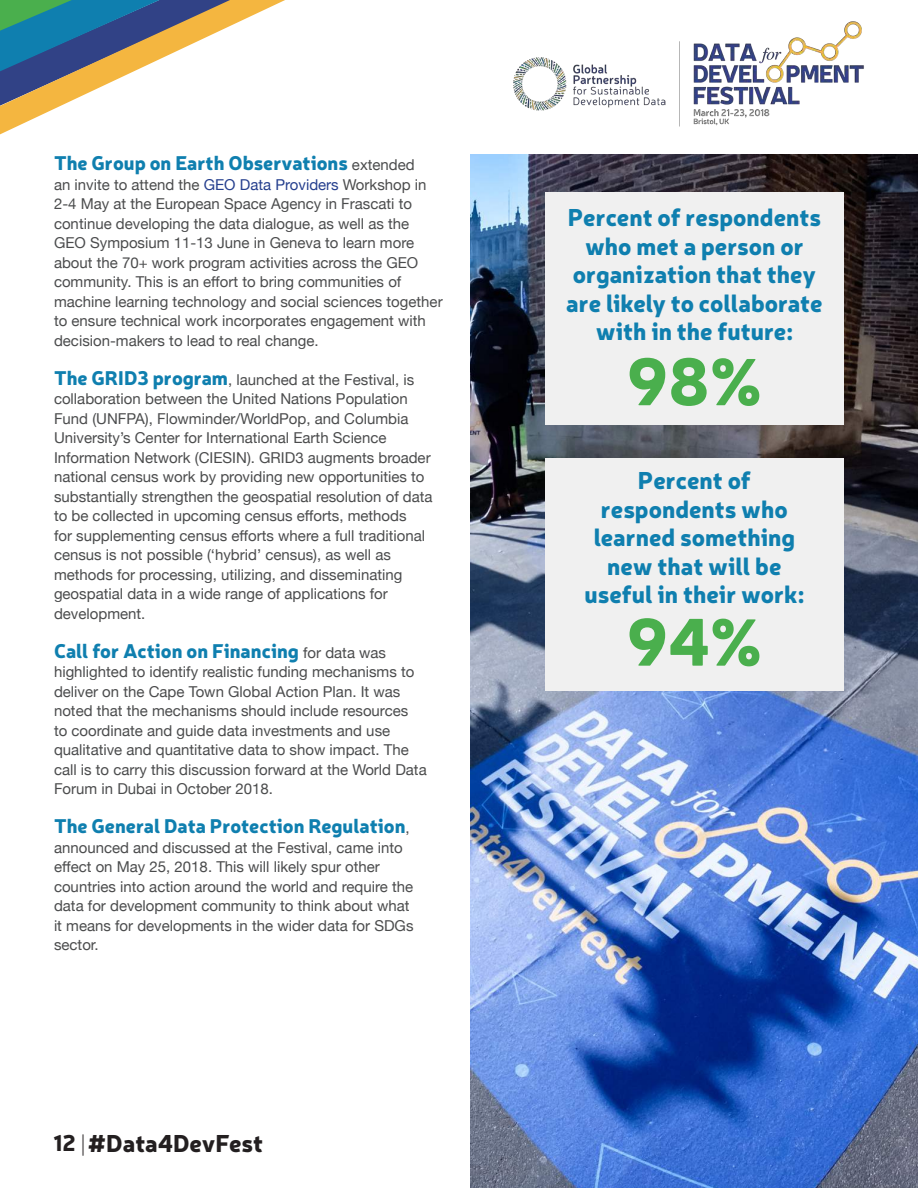
<style>
.page{position:relative;width:918px;height:1188px;background:#fff}
.page>*{position:absolute;margin:0;border:0;box-sizing:border-box;transform-origin:0 0}
.t1{font:900 66px "Neris";color:#4aaf4d}
.t2{font:900 24px/28.5px "Neris";color:#0f7faf;text-align:center}
.t3{font:900 24px "Neris";color:#231f20}
.t4{font:900 19.5px "Neris";color:#0f7faf}
.t5{font:15px/19.5px "Helvetica Neue";color:#4b4c4d}
.s1{font-family:"Helvetica Neue";font-weight:400;font-size:15px;color:#4b4c4d}
.s2{color:#253f8e}
.s3{font-family:"Neris";font-weight:900;font-size:19.5px;color:#0f7faf}
.s4{font-size:22.5px}
.s5{font-weight:100;font-size:22.5px}
</style>
<div class="page">
<img style="left:471px;top:155px;width:447px;height:1033px">
<svg style="left:0;top:0;width:285px;height:134px"></svg>
<img style="left:484px;top:21px;width:408px;height:134px">
<div style="left:545px;top:192px;width:298px;height:232px;background:#f0f0f0"></div>
<div style="left:545px;top:458px;width:298px;height:232px;background:#f0f0f0"></div>
<h3 class="t4" style="left:54px;top:149px;width:362px">The Group on Earth Observations <span class="s1">extended</span></h3>
<p class="t5" style="left:54px;top:176px;width:390px">an invite to attend the <span class="s2">GEO Data Providers</span> Workshop in 2-4 May at the European Space Agency in Frascati to continue developing the data dialogue, as well as the GEO Symposium 11-13 June in Geneva to learn more about the 70+ work program activities across the GEO community. This is an effort to bring communities of machine learning technology and social sciences together to ensure technical work incorporates engagement with decision-makers to lead to real change.</p>
<p class="t5" style="left:54px;top:371px;width:380px"><span class="s3">The GRID3 program</span>, launched at the Festival, is collaboration between the United Nations Population Fund (UNFPA), Flowminder/WorldPop, and Columbia University’s Center for International Earth Science Information Network (CIESIN). GRID3 augments broader national census work by providing new opportunities to substantially strengthen the geospatial resolution of data to be collected in upcoming census efforts, methods<br>for supplementing census efforts where a full traditional census is not possible (‘hybrid’ census), as well as methods for processing, utilizing, and disseminating geospatial data in a wide range of applications for development.</p>
<h3 class="t4" style="left:54px;top:636px;width:334px">Call for Action on Financing <span class="s1">for data was</span></h3>
<p class="t5" style="left:54px;top:663px;width:374px">highlighted to identify realistic funding mechanisms to deliver on the Cape Town Global Action Plan. It was noted that the mechanisms should include resources<br>to coordinate and guide data investments and use qualitative and quantitative data to show impact. The call is to carry this discussion forward at the World Data Forum in Dubai in October 2018.</p>
<h3 class="t4" style="left:54px;top:812px;width:357px">The General Data Protection Regulation<span class="s1">,</span></h3>
<p class="t5" style="left:54px;top:839px;width:361px">announced and discussed at the Festival, came into effect on May 25, 2018. This will likely spur other countries into action around the world and require the data for development community to think about what it means for developments in the wider data for SDGs sector.</p>
<h2 class="t3" style="left:54px;top:1126px;width:211px"><span class="s4">12</span> <span class="s5">|</span>#Data4DevFest</h2>
<h2 class="t2" style="left:566px;top:202px;width:258px">Percent of respondents who met a person or organization that they are likely to collaborate with in the future:</h2>
<h1 class="t1" style="left:627px;top:333px;width:136px">98%</h1>
<h2 class="t2" style="left:585px;top:465px;width:221px">Percent of respondents who learned something new that will be useful in their work:</h2>
<h1 class="t1" style="left:627px;top:593px;width:137px">94%</h1>
</div>
